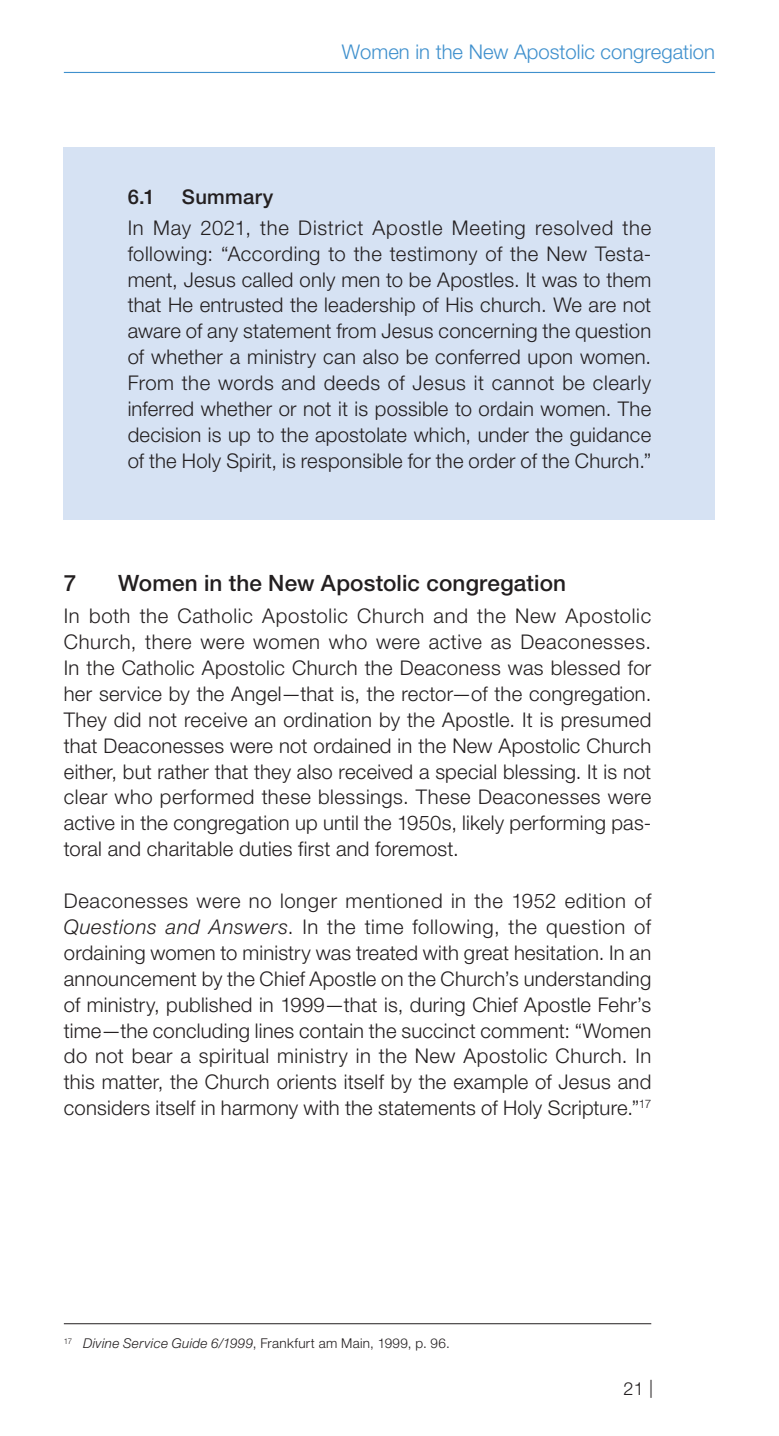
<style>
.page{position:relative;width:779px;height:1436px;background:#fff}
.page>*{position:absolute;margin:0;border:0;box-sizing:border-box;transform-origin:0 0}
.t1{font:500 22.5px "Helvetica Neue LTW1 G";letter-spacing:.005em;color:#231f20}
.t2{font:300 20.25px/25.9px "Helvetica Neue LTW1 G";letter-spacing:.01em;color:#231f20;text-align:justify}
.t3{font:300 20.25px "Helvetica Neue LTW1 G";color:#3f90cd}
.t4{font:500 20.25px "Helvetica Neue LTW1 G";letter-spacing:.015em;color:#231f20}
.t5{font:300 18px "Helvetica Neue LTW1 G";color:#231f20}
.t6{font:300 13.5px "Helvetica Neue LTW1 G";letter-spacing:.025em;color:#231f20}
.s1{font-style:italic}
</style>
<div class="page">
<div style="left:64px;top:147px;width:650px;height:372px;background:#d6e2f3"></div>
<hr style="left:64px;top:72px;width:650px;height:1px;background:#3f90cd">
<hr style="left:64px;top:1322px;width:587px;height:1px;background:#231f20">
<p class="t3" style="left:341px;top:40px;width:374px">Women in the New Apostolic congregation</p>
<p class="t4" style="left:128px;top:185px;width:29px">6.1</p>
<p class="t4" style="left:182px;top:185px;width:93px">Summary</p>
<p class="t2" style="left:128px;top:214px;width:525px">In May 2021, the District Apostle Meeting resolved the following: “According to the testimony of the New Testa&shy;ment, Jesus called only men to be Apostles. It was to them that He entrusted the leadership of His church. We are not aware of any statement from Jesus concerning the question of whether a ministry can also be conferred upon women.<br>From the words and deeds of Jesus it cannot be clearly inferred whether or not it is possible to ordain women. The decision is up to the apostolate which, under the guidance of the Holy Spirit, is responsible for the order of the Church.”</p>
<p class="t1" style="left:64px;top:569px;width:14px">7</p>
<p class="t1" style="left:118px;top:569px;width:449px">Women in the New Apostolic congregation</p>
<p class="t2" style="left:64px;top:603px;width:588px">In both the Catholic Apostolic Church and the New Apostolic Church, there were women who were active as Deaconesses.<br>In the Catholic Apostolic Church the Deaconess was blessed for her service by the Angel—that is, the rector—of the congregation.<br>They did not receive an ordination by the Apostle. It is presumed that Deaconesses were not ordained in the New Apostolic Church either, but rather that they also received a special blessing. It is not clear who performed these blessings. These Deaconesses were active in the congregation up until the 1950s, likely performing pas&shy;toral and charitable duties first and foremost.</p>
<p class="t2" style="left:64px;top:887px;width:588px">Deaconesses were no longer mentioned in the 1952 edition of <span class="s1">Questions and Answers</span>. In the time following, the question of ordaining women to ministry was treated with great hesitation. In an announcement by the Chief Apostle on the Church’s understanding of ministry, published in 1999—that is, during Chief Apostle Fehr’s time—the concluding lines contain the succinct comment: “Women do not bear a spiritual ministry in the New Apostolic Church. In this matter, the Church orients itself by the example of Jesus and considers itself in harmony with the statements of Holy Scripture.”<sup>17</sup></p>
<p class="t6" style="left:64px;top:1334px;width:387px"><sup>17</sup> <span class="s1">Divine Service Guide 6/1999</span>, Frankfurt am Main, 1999, p. 96.</p>
<p class="t5" style="left:623px;top:1376px;width:31px">21 |</p>
</div>
